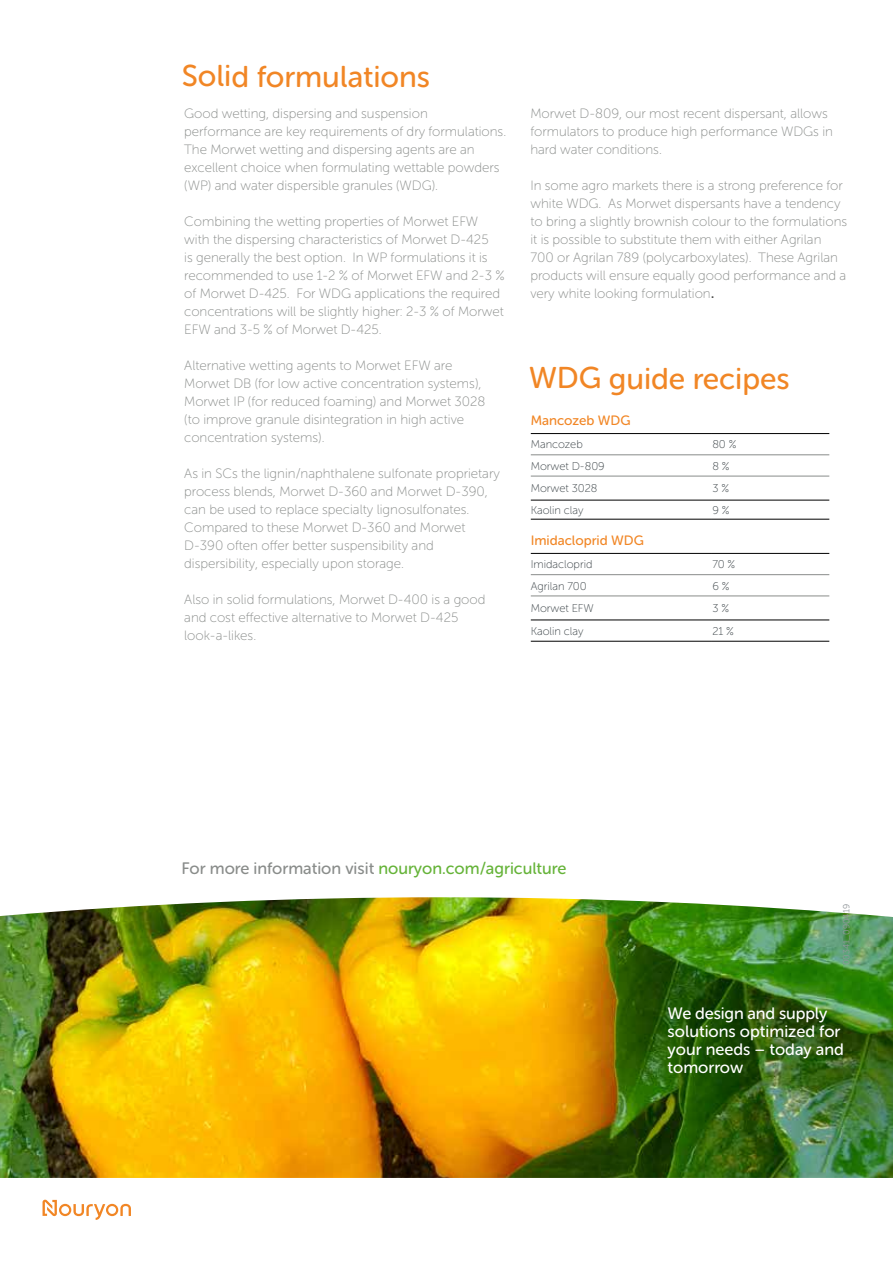
<style>
.page{position:relative;width:893px;height:1263px;background:#fff}
.page>*{position:absolute;margin:0;border:0;box-sizing:border-box;transform-origin:0 0}
.t1{font:30px "Museo Sans Rounded 500";letter-spacing:-.005em;color:#f18625}
.t2{font:16.5px/18px "Museo Sans Rounded 500";color:#fff}
.t3{font:16.5px "Museo Sans Rounded 500";color:#898c8a}
.t4{font:13.5px/18px "Museo Sans Rounded 100";color:#898c8a}
.t5{font:13.5px "Museo Sans Rounded 500";color:#f18625}
.t6{font:11.25px "Museo Sans Rounded 100";color:#384044}
.t7{font:9px "Museo Sans Rounded 300";color:#92979b}
.s1{font-family:"Museo Sans Rounded 500";font-size:16.5px;color:#4a4a49}
.s2{color:#65b338}
</style>
<div class="page">
<svg style="left:43px;top:1199px;width:88px;height:21px"></svg>
<img style="left:0;top:897px;width:893px;height:281px">
<hr style="left:531px;top:476px;width:181px;height:1px;background:#898c8a">
<hr style="left:712px;top:476px;width:117px;height:1px;background:#898c8a">
<hr style="left:531px;top:500px;width:181px;height:1px;background:#000">
<hr style="left:712px;top:500px;width:117px;height:1px;background:#000">
<hr style="left:531px;top:519px;width:181px;height:1px;background:#000">
<hr style="left:712px;top:519px;width:117px;height:1px;background:#000">
<hr style="left:531px;top:433px;width:181px;height:1px;background:#000">
<hr style="left:712px;top:433px;width:117px;height:1px;background:#000">
<hr style="left:531px;top:454px;width:181px;height:1px;background:#898c8a">
<hr style="left:712px;top:454px;width:117px;height:1px;background:#898c8a">
<hr style="left:531px;top:595px;width:181px;height:1px;background:#898c8a">
<hr style="left:712px;top:595px;width:117px;height:1px;background:#898c8a">
<hr style="left:531px;top:620px;width:181px;height:1px;background:#000">
<hr style="left:712px;top:620px;width:117px;height:1px;background:#000">
<hr style="left:531px;top:641px;width:181px;height:1px;background:#000">
<hr style="left:712px;top:641px;width:117px;height:1px;background:#000">
<hr style="left:531px;top:553px;width:181px;height:1px;background:#000">
<hr style="left:712px;top:553px;width:117px;height:1px;background:#000">
<hr style="left:531px;top:574px;width:181px;height:1px;background:#898c8a">
<hr style="left:712px;top:574px;width:117px;height:1px;background:#898c8a">
<h1 class="t1" style="left:182px;top:60px;width:250px">Solid formulations</h1>
<p class="t4" style="left:184px;top:105px;width:323px">Good wetting, dispersing and suspension performance are key requirements of dry formulations.<br>The Morwet wetting and dispersing agents are an excellent choice when formulating wettable powders (WP) and water dispersible granules (WDG).</p>
<p class="t4" style="left:184px;top:213px;width:322px">Combining the wetting properties of Morwet EFW with the dispersing characteristics of Morwet D-425<br>is generally the best option. In WP formulations it is recommended to use 1-2 % of Morwet EFW and 2-3 % of Morwet D-425. For WDG applications the required concentrations will be slightly higher: 2-3 % of Morwet EFW and 3-5 % of Morwet D-425.</p>
<p class="t4" style="left:184px;top:357px;width:303px">Alternative wetting agents to Morwet EFW are Morwet DB (for low active concentration systems), Morwet IP (for reduced foaming) and Morwet 3028 (to improve granule disintegration in high active concentration systems).</p>
<p class="t4" style="left:184px;top:465px;width:317px">As in SCs the lignin/naphthalene sulfonate proprietary process blends, Morwet D-360 and Morwet D-390, can be used to replace specialty lignosulfonates.<br>Compared to these Morwet D-360 and Morwet D-390 often offer better suspensibility and dispersibility, especially upon storage.</p>
<p class="t4" style="left:184px;top:591px;width:303px">Also in solid formulations, Morwet D-400 is a good and cost effective alternative to Morwet D-425 look-a-likes.</p>
<p class="t4" style="left:530px;top:105px;width:304px">Morwet D-809, our most recent dispersant, allows formulators to produce high performance WDGs in hard water conditions.</p>
<p class="t4" style="left:530px;top:177px;width:318px">In some agro markets there is a strong preference for white WDG. As Morwet dispersants have a tendency to bring a slightly brownish colour to the formulations it is possible to substitute them with either Agrilan 700 or Agrilan 789 (polycarboxylates). These Agrilan products will ensure equally good performance and a very white looking formulation<span class="s1">.</span></p>
<h1 class="t1" style="left:529px;top:362px;width:262px">WDG guide recipes</h1>
<p class="t5" style="left:531px;top:413px;width:101px">Mancozeb WDG</p>
<p class="t6" style="left:531px;top:439px;width:54px">Mancozeb</p>
<p class="t6" style="left:712px;top:439px;width:26px">80 %</p>
<p class="t6" style="left:531px;top:460px;width:75px">Morwet D-809</p>
<p class="t6" style="left:712px;top:460px;width:19px">8 %</p>
<p class="t6" style="left:531px;top:482px;width:68px">Morwet 3028</p>
<p class="t6" style="left:712px;top:482px;width:18px">3 %</p>
<p class="t6" style="left:531px;top:504px;width:54px">Kaolin clay</p>
<p class="t6" style="left:712px;top:504px;width:19px">9 %</p>
<p class="t5" style="left:531px;top:532px;width:115px">Imidacloprid WDG</p>
<p class="t6" style="left:531px;top:558px;width:63px">Imidacloprid</p>
<p class="t6" style="left:712px;top:558px;width:25px">70 %</p>
<p class="t6" style="left:531px;top:580px;width:57px">Agrilan 700</p>
<p class="t6" style="left:712px;top:580px;width:19px">6 %</p>
<p class="t6" style="left:531px;top:602px;width:64px">Morwet EFW</p>
<p class="t6" style="left:712px;top:602px;width:18px">3 %</p>
<p class="t6" style="left:531px;top:625px;width:54px">Kaolin clay</p>
<p class="t6" style="left:712px;top:625px;width:23px">21 %</p>
<p class="t3" style="left:181px;top:859px;width:387px">For more information visit <span class="s2">nouryon.com/agriculture</span></p>
<p class="t7" style="left:841px;top:965px;width:63px;rotate:-90deg">00341_090419</p>
<p class="t2" style="left:668px;top:1005px;width:178px">We design and supply solutions optimized for your needs – today and tomorrow</p>
</div>
